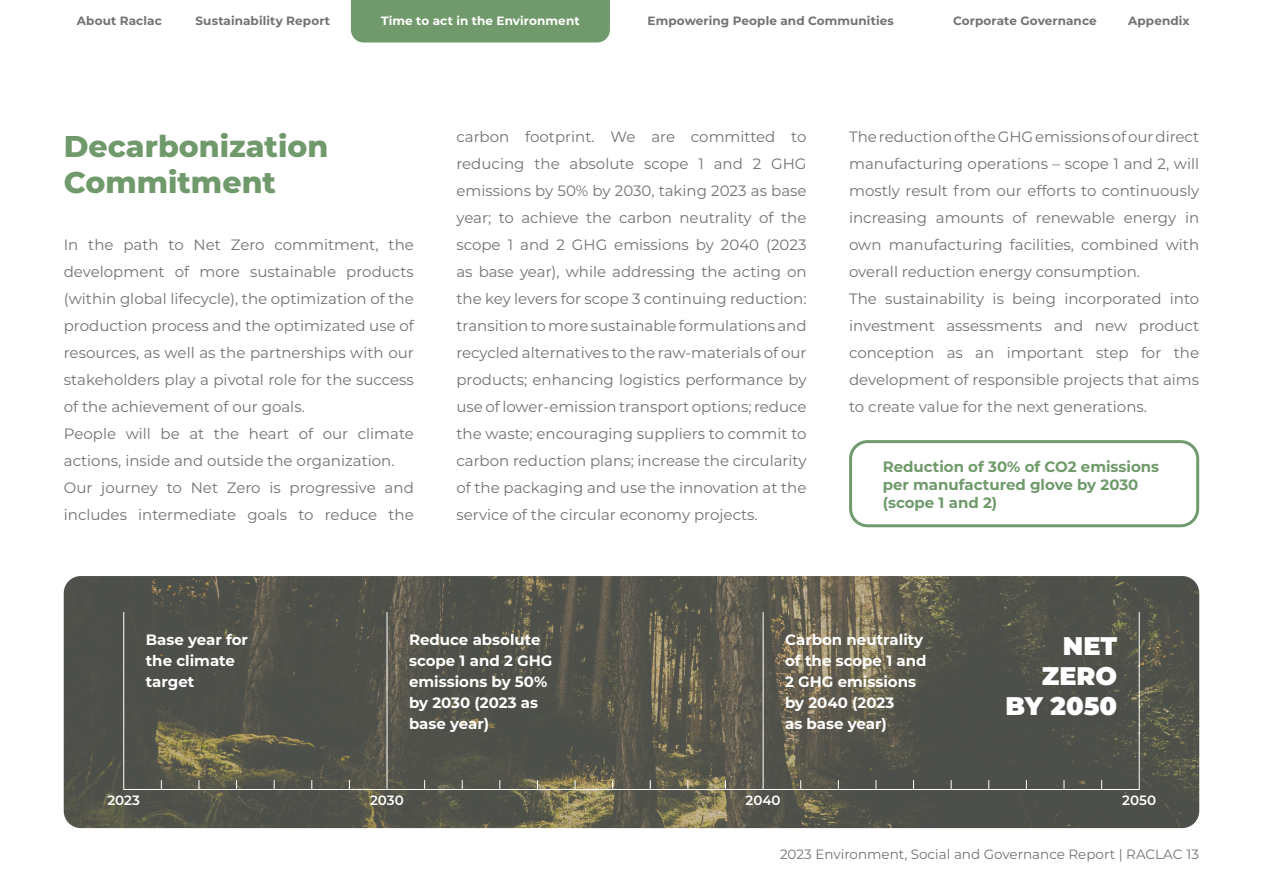
<style>
.page{position:relative;width:1263px;height:893px;background:#fff}
.page>*{position:absolute;margin:0;border:0;box-sizing:border-box;transform-origin:0 0}
.t1{font:800 30px/36px "Montserrat";color:#709a6b}
.t2{font:900 25.5px/30px "Montserrat";color:#fff;text-align:right}
.t3{font:15px/27px "Montserrat";color:#717275;text-align:justify}
.t4{font:700 15px/21px "Montserrat";color:#fff}
.t5{font:700 15px/18px "Montserrat";color:#709a6b}
.t6{font:13.5px "Montserrat";color:#717275}
.t7{font:600 13.5px "Montserrat";color:#fff}
.t8{font:700 12px "Montserrat";letter-spacing:.01em;color:#717275}
.t9{font:700 12px "Montserrat";letter-spacing:.01em;color:#fff}
</style>
<div class="page">
<div style="left:351px;top:0;width:259px;height:43px;background:#709a6b"></div>
<svg style="left:64px;top:576px;width:1135px;height:252px;background:#57574c"></svg>
<hr style="left:124px;top:789px;width:1015px;height:1px;background:#fff">
<hr style="left:123px;top:612px;width:1px;height:178px;background:#fff">
<hr style="left:387px;top:612px;width:1px;height:178px;background:#fff">
<hr style="left:763px;top:612px;width:1px;height:178px;background:#fff">
<hr style="left:1139px;top:612px;width:1px;height:178px;background:#fff">
<div style="left:849px;top:440px;width:350px;height:87px;border:3px solid #709a6b;border-radius:17px"></div>
<p class="t8" style="left:77px;top:12px;width:86px">About Raclac</p>
<p class="t8" style="left:195px;top:12px;width:136px">Sustainability Report</p>
<p class="t9" style="left:381px;top:12px;width:200px">Time to act in the Environment</p>
<p class="t8" style="left:647px;top:12px;width:248px">Empowering People and Communities</p>
<p class="t8" style="left:953px;top:12px;width:145px">Corporate Governance</p>
<p class="t8" style="left:1128px;top:12px;width:63px">Appendix</p>
<p class="t1" style="left:64px;top:126px;width:266px">Decarbonization<br>Commitment</p>
<p class="t3" style="left:64px;top:231px;width:352px">In the path to Net Zero commitment, the development of more sustainable products (within global lifecycle), the optimization of the production process and the optimizated use of resources, as well as the partnerships with our stakeholders play a pivotal role for the success of the achievement of our goals.</p>
<p class="t3" style="left:64px;top:420px;width:352px">People will be at the heart of our climate actions, inside and outside the organization.</p>
<p class="t3" style="left:64px;top:474px;width:352px">Our journey to Net Zero is progressive and includes intermediate goals to reduce the</p>
<p class="t3" style="left:456px;top:123px;width:352px">carbon footprint. We are committed to reducing the absolute scope 1 and 2 GHG emissions by 50% by 2030, taking 2023 as base year; to achieve the carbon neutrality of the scope 1 and 2 GHG emissions by 2040 (2023 as base year), while addressing the acting on the key levers for scope 3 continuing reduction: transition to more sustainable formulations and recycled alternatives to the raw-materials of our products; enhancing logistics performance by use of lower-emission transport options; reduce the waste; encouraging suppliers to commit to carbon reduction plans; increase the circularity of the packaging and use the innovation at the service of the circular economy projects.</p>
<p class="t3" style="left:849px;top:123px;width:352px">The reduction of the GHG emissions of our direct manufacturing operations – scope 1 and 2, will mostly result from our efforts to continuously increasing amounts of renewable energy in own manufacturing facilities, combined with overall reduction energy consumption.</p>
<p class="t3" style="left:849px;top:285px;width:352px">The sustainability is being incorporated into investment assessments and new product conception as an important step for the development of responsible projects that aims to create value for the next generations.</p>
<p class="t5" style="left:883px;top:456px;width:278px">Reduction of 30% of CO2 emissions per manufactured glove by 2030 (scope 1 and 2)</p>
<p class="t4" style="left:146px;top:628px;width:104px">Base year for the climate target</p>
<p class="t4" style="left:409px;top:628px;width:133px">Reduce absolute</p>
<p class="t4" style="left:409px;top:649px;width:145px">scope 1 and 2 GHG</p>
<p class="t4" style="left:409px;top:670px;width:140px">emissions by 50%</p>
<p class="t4" style="left:409px;top:691px;width:130px">by 2030 (2023 as</p>
<p class="t4" style="left:409px;top:712px;width:82px">base year)</p>
<p class="t4" style="left:785px;top:628px;width:140px">Carbon neutrality</p>
<p class="t4" style="left:785px;top:649px;width:143px">of the scope 1 and</p>
<p class="t4" style="left:785px;top:670px;width:132px">2 GHG emissions</p>
<p class="t4" style="left:785px;top:691px;width:111px">by 2040 (2023</p>
<p class="t4" style="left:785px;top:712px;width:103px">as base year)</p>
<p class="t2" style="left:1042px;top:629px;width:77px">NET<br>ZERO</p>
<p class="t2" style="left:1005px;top:689px;width:113px">BY 2050</p>
<p class="t7" style="left:107px;top:791px;width:34px">2023</p>
<p class="t7" style="left:370px;top:791px;width:35px">2030</p>
<p class="t7" style="left:745px;top:791px;width:37px">2040</p>
<p class="t7" style="left:1122px;top:791px;width:35px">2050</p>
<p class="t6" style="left:780px;top:845px;width:421px">2023 Environment, Social and Governance Report | RACLAC 13</p>
</div>
